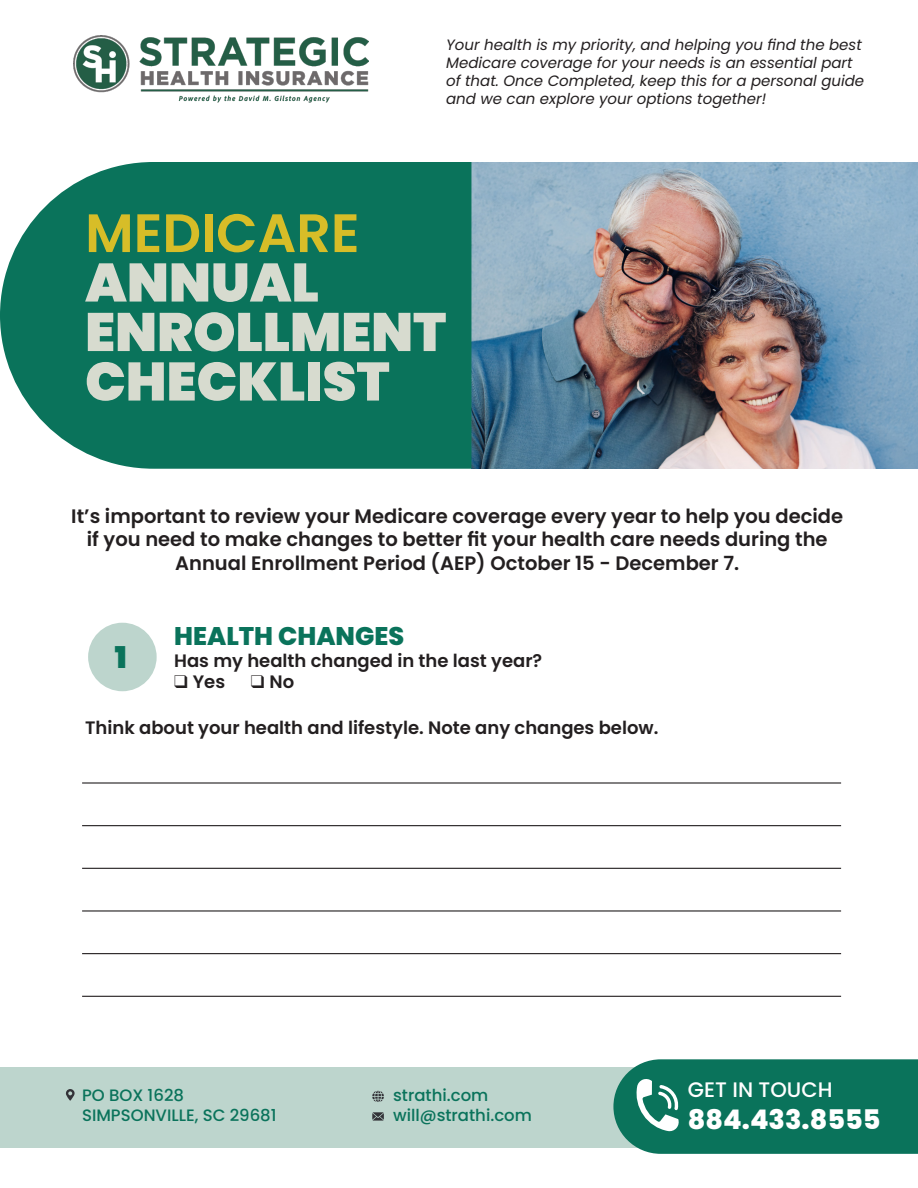
<style>
.page{position:relative;width:918px;height:1188px;background:#fff}
.page>*{position:absolute;margin:0;border:0;box-sizing:border-box;transform-origin:0 0}
.t1{font:900 54px/49.5px "Poppins";color:#d7dbcf}
.t2{font:600 54px/49.5px "Poppins";color:#d7bd28}
.t3{font:900 30px "Poppins";color:#0a735b}
.t4{font:800 27px "Poppins";color:#fff}
.t5{font:800 25.5px "Poppins";color:#0a735b}
.t6{font:500 21px "Poppins";color:#fff}
.t7{font:600 19.5px/23.4px "Poppins";color:#231f20;text-align:center}
.t8{font:600 18px "Poppins";color:#231f20}
.t9{font:500 16.5px/19.8px "Poppins";color:#0a735b}
.t10{font:italic 15px/18px "Poppins";color:#231f20}
.s1{font-weight:900;color:#d7dbcf}
</style>
<div class="page">
<div style="left:0;top:1068px;width:658px;height:80px;background:#bdd5cd"></div>
<img style="left:73px;top:36px;width:296px;height:67px">
<svg style="left:613px;top:1059px;width:305px;height:95px;background:#197b65"></svg>
<svg style="left:372px;top:1091px;width:12px;height:11px"></svg>
<svg style="left:372px;top:1112px;width:12px;height:9px"></svg>
<svg style="left:65px;top:1089px;width:10px;height:12px"></svg>
<div style="left:88px;top:623px;width:69px;height:68px;background:#bdd5cd;border-radius:50%"></div>
<img style="left:471px;top:162px;width:447px;height:307px">
<svg style="left:0;top:162px;width:471px;height:307px;background:#1b7d66"></svg>
<hr style="left:82px;top:782px;width:759px;height:2px;background:#231f20">
<hr style="left:82px;top:825px;width:759px;height:1px;background:#231f20">
<hr style="left:82px;top:868px;width:759px;height:1px;background:#231f20">
<hr style="left:82px;top:910px;width:759px;height:2px;background:#231f20">
<hr style="left:82px;top:953px;width:759px;height:1px;background:#231f20">
<hr style="left:82px;top:996px;width:759px;height:1px;background:#231f20">
<p class="t10" style="left:446px;top:36px;width:420px">Your health is my priority, and helping you find the best Medicare coverage for your needs is an essential part of that. Once Completed, keep this for a personal guide and we can explore your options together!</p>
<p class="t2" style="left:85px;top:209px;width:276px">MEDICARE<br><span class="s1">ANNUAL</span></p>
<p class="t1" style="left:85px;top:308px;width:363px">ENROLLMENT<br>CHECKLIST</p>
<p class="t7" style="left:71px;top:505px;width:773px">It’s important to review your Medicare coverage every year to help you decide if you need to make changes to better fit your health care needs during the<br>Annual Enrollment Period (AEP) October 15 - December 7.</p>
<p class="t3" style="left:115px;top:640px;width:13px">1</p>
<p class="t5" style="left:174px;top:621px;width:232px">HEALTH CHANGES</p>
<p class="t8" style="left:174px;top:650px;width:370px">Has my health changed in the last year?</p>
<p class="t8" style="left:174px;top:672px;width:53px">❑ Yes</p>
<p class="t8" style="left:251px;top:672px;width:45px">❑ No</p>
<p class="t8" style="left:85px;top:717px;width:575px">Think about your health and lifestyle. Note any changes below.</p>
<p class="t9" style="left:82px;top:1086px;width:196px">PO BOX 1628<br>SIMPSONVILLE, SC 29681</p>
<p class="t9" style="left:393px;top:1086px;width:140px">strathi.com will@strathi.com</p>
<p class="t6" style="left:688px;top:1077px;width:146px">GET IN TOUCH</p>
<h3 class="t4" style="left:688px;top:1104px;width:194px">884.433.8555</h3>
</div>
